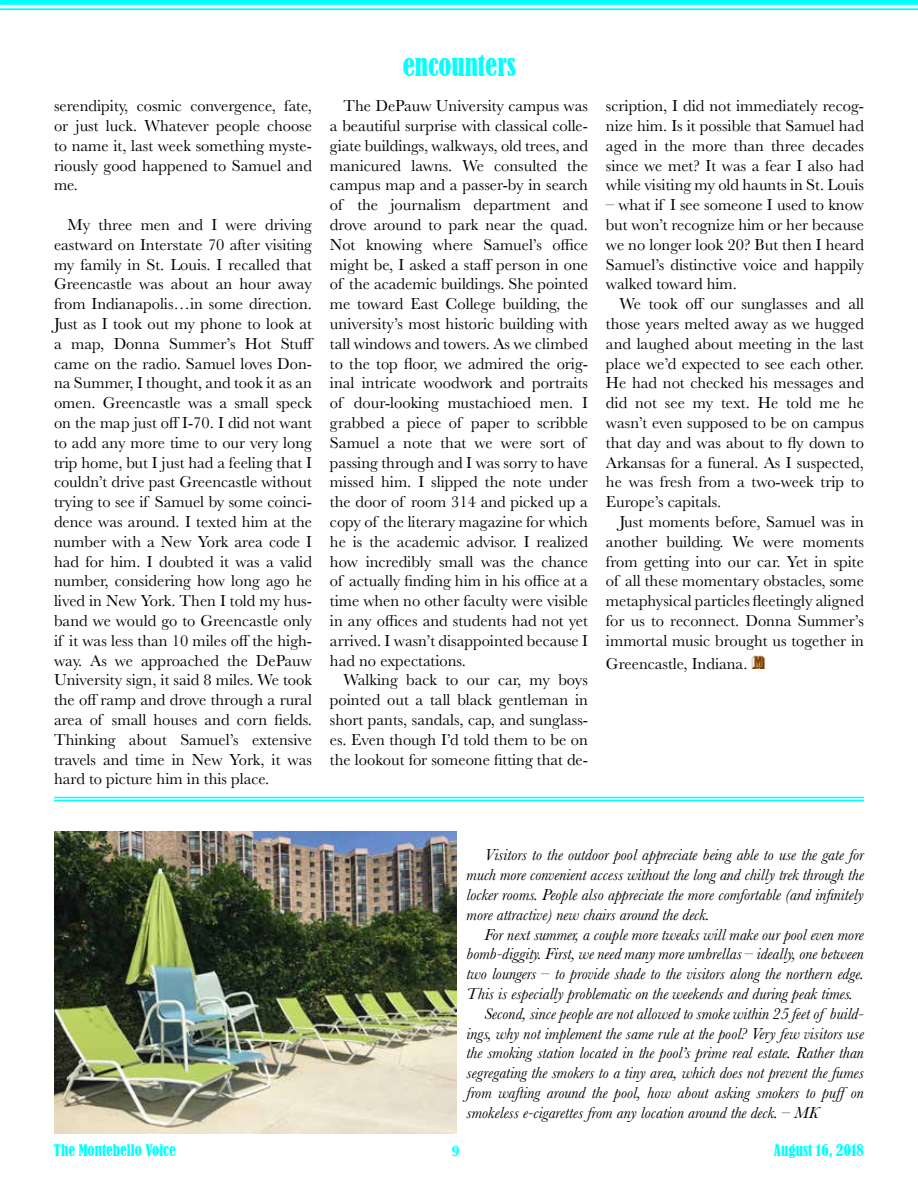
<style>
.page{position:relative;width:918px;height:1188px;background:#fff}
.page>*{position:absolute;margin:0;border:0;box-sizing:border-box;transform-origin:0 0}
.t1{font:condensed 27px "Bernard";color:#0ff}
.t2{font:16.5px/19.8px "Baskerville";color:#000;text-align:justify}
.t3{font:italic 16.5px/19.8px "Baskerville";color:#000;text-align:justify}
.t4{font:condensed 15px "Bernard";color:#0ff}
.t5{font:700 15px "Baskerville";color:#0ff}
.s1{font-family:"Buxom D";font-size:19.5px;color:#804000}
</style>
<div class="page">
<svg style="left:0;top:0;width:2px;height:10px"></svg>
<div style="left:2px;top:0;width:916px;height:5px;background:#0ff"></div>
<hr style="left:2px;top:8px;width:916px;height:2px;background:#0ff">
<img style="left:54px;top:832px;width:402px;height:302px">
<hr style="left:54px;top:797px;width:810px;height:1px;background:#0ff">
<hr style="left:54px;top:800px;width:810px;height:1px;background:#0ff">
<p class="t2" style="left:54px;top:96px;width:260px">serendipity, cosmic convergence, fate, or just luck. Whatever people choose to name it, last week something myste&shy;riously good happened to Samuel and me.</p>
<p class="t2" style="left:54px;top:215px;width:261px;text-indent:13px">My three men and I were driving eastward on Interstate 70 after visiting my family in St. Louis. I recalled that Greencastle was about an hour away from Indianapolis…in some direction.<br>Just as I took out my phone to look at a map, Donna Summer’s Hot Stuff came on the radio. Samuel loves Don&shy;na Summer, I thought, and took it as an omen. Greencastle was a small speck on the map just off I-70. I did not want to add any more time to our very long trip home, but I just had a feeling that I couldn’t drive past Greencastle without trying to see if Samuel by some coinci&shy;dence was around. I texted him at the number with a New York area code I had for him. I doubted it was a valid number, considering how long ago he lived in New York. Then I told my hus&shy;band we would go to Greencastle only if it was less than 10 miles off the high&shy;way. As we approached the DePauw University sign, it said 8 miles. We took the off ramp and drove through a rural area of small houses and corn fields.<br>Thinking about Samuel’s extensive travels and time in New York, it was hard to picture him in this place.</p>
<h1 class="t1" style="left:403px;top:50px;width:115px">encounters</h1>
<p class="t2" style="left:330px;top:96px;width:260px;text-align:left;text-indent:13px">The DePauw University campus was a beautiful surprise with classical colle&shy;giate buildings, walkways, old trees, and manicured lawns. We consulted the campus map and a passer-by in search of the journalism department and drove around to park near the quad.<br>Not knowing where Samuel’s office might be, I asked a staff person in one of the academic buildings. She pointed me toward East College building, the university’s most historic building with tall windows and towers. As we climbed to the top floor, we admired the orig&shy;inal intricate woodwork and portraits of dour-looking mustachioed men. I grabbed a piece of paper to scribble Samuel a note that we were sort of passing through and I was sorry to have missed him. I slipped the note under the door of room 314 and picked up a copy of the literary magazine for which he is the academic advisor. I realized how incredibly small was the chance of actually finding him in his office at a time when no other faculty were visible in any offices and students had not yet arrived. I wasn’t disappointed because I had no expectations.</p>
<p class="t2" style="left:330px;top:670px;width:260px;text-indent:13px">Walking back to our car, my boys pointed out a tall black gentleman in short pants, sandals, cap, and sunglass&shy;es. Even though I’d told them to be on the lookout for someone fitting that de-</p>
<p class="t2" style="left:606px;top:96px;width:260px">scription, I did not immediately recog&shy;nize him. Is it possible that Samuel had aged in the more than three decades since we met? It was a fear I also had while visiting my old haunts in St. Louis</p>
<p class="t2" style="left:606px;top:195px;width:260px">– what if I see someone I used to know but won’t recognize him or her because we no longer look 20? But then I heard Samuel’s distinctive voice and happily walked toward him.</p>
<p class="t2" style="left:606px;top:294px;width:260px;text-indent:13px">We took off our sunglasses and all those years melted away as we hugged and laughed about meeting in the last place we’d expected to see each other.<br>He had not checked his messages and did not see my text. He told me he wasn’t even supposed to be on campus that day and was about to fly down to Arkansas for a funeral. As I suspected, he was fresh from a two-week trip to Europe’s capitals.</p>
<p class="t2" style="left:606px;top:512px;width:260px;text-indent:13px">Just moments before, Samuel was in another building. We were moments from getting into our car. Yet in spite of all these momentary obstacles, some metaphysical particles fleetingly aligned for us to reconnect. Donna Summer’s immortal music brought us together in</p>
<p class="t2" style="left:606px;top:654px;width:161px">Greencastle, Indiana. <span class="s1">M</span></p>
<p class="t3" style="left:467px;top:845px;width:399px;text-indent:18px">Visitors to the outdoor pool appreciate being able to use the gate for much more convenient access without the long and chilly trek through the locker rooms. People also appreciate the more comfortable (and infinitely more attractive) new chairs around the deck.</p>
<p class="t3" style="left:485px;top:924px;width:381px">For next summer, a couple more tweaks will make our pool even more</p>
<p class="t3" style="left:467px;top:944px;width:399px">bomb-diggity. First, we need many more umbrellas – ideally, one between</p>
<p class="t3" style="left:467px;top:964px;width:399px">two loungers – to provide shade to the visitors along the northern edge.</p>
<p class="t3" style="left:467px;top:984px;width:388px">This is especially problematic on the weekends and during peak times.</p>
<p class="t3" style="left:485px;top:1004px;width:381px">Second, since people are not allowed to smoke within 25 feet of build-</p>
<p class="t3" style="left:467px;top:1023px;width:399px">ings, why not implement the same rule at the pool? Very few visitors use</p>
<p class="t3" style="left:467px;top:1043px;width:399px">the smoking station located in the pool’s prime real estate. Rather than</p>
<p class="t3" style="left:467px;top:1063px;width:399px">segregating the smokers to a tiny area, which does not prevent the fumes</p>
<p class="t3" style="left:467px;top:1083px;width:399px">from wafting around the pool, how about asking smokers to puffon</p>
<p class="t3" style="left:467px;top:1103px;width:354px">smokeless e-cigarettes from any location around the deck. – MK</p>
<p class="t4" style="left:54px;top:1141px;width:123px">The Montebello Voice</p>
<p class="t5" style="left:451px;top:1140px;width:10px">9</p>
<p class="t4" style="left:774px;top:1141px;width:92px">August 16, 2018</p>
</div>
